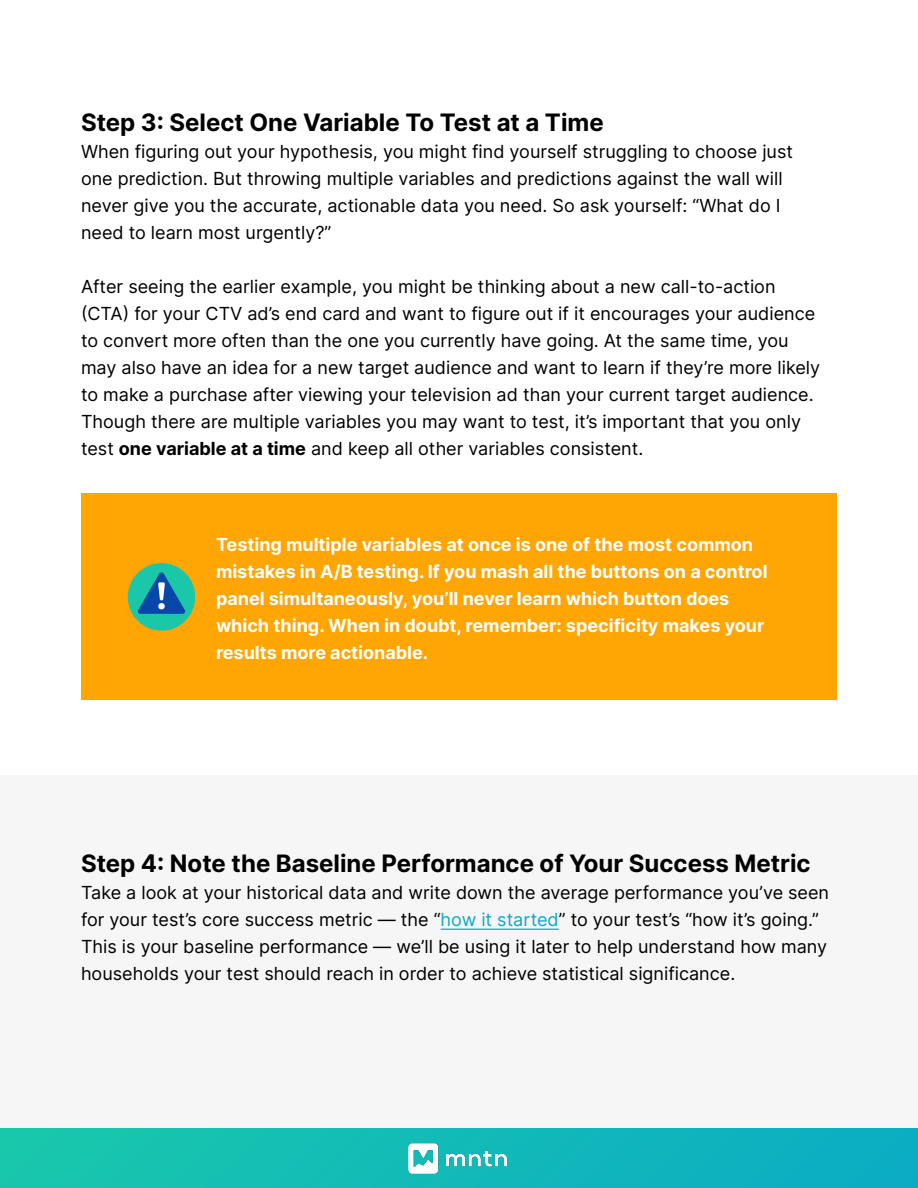
<style>
.page{position:relative;width:918px;height:1188px;background:#fff}
.page>*{position:absolute;margin:0;border:0;box-sizing:border-box;transform-origin:0 0}
.t1{font:700 24px "Inter";color:#000}
.t2{font:18px/27px "Inter";color:#000}
.t3{font:700 18px/27px "Inter";color:#fff}
.s1{font-weight:700}
.s2{color:#0aabc5}
</style>
<div class="page">
<div style="left:0;top:1128px;width:918px;height:60px;background:linear-gradient(to right,#19c7ab,#0bacc4)"></div>
<img style="left:402px;top:1134px;width:114px;height:47px">
<div style="left:0;top:775px;width:918px;height:353px;background:#f6f6f6"></div>
<div style="left:81px;top:493px;width:756px;height:207px;background:#ffa504"></div>
<div style="left:128px;top:563px;width:67px;height:67px;background:#1ac8a9;border-radius:50%"></div>
<svg style="left:137px;top:572px;width:49px;height:42px"></svg>
<hr style="left:441px;top:929px;width:118px;height:1px;background:#0aabc5">
<h1 class="t1" style="left:81px;top:105px;width:524px">Step 3: Select One Variable To Test at a Time</h1>
<p class="t2" style="left:81px;top:138px;width:714px">When figuring out your hypothesis, you might find yourself struggling to choose just one prediction. But throwing multiple variables and predictions against the wall will never give you the accurate, actionable data you need. So ask yourself: “What do I need to learn most urgently?”</p>
<p class="t2" style="left:81px;top:273px;width:741px">After seeing the earlier example, you might be thinking about a new call-to-action (CTA) for your CTV ad’s end card and want to figure out if it encourages your audience to convert more often than the one you currently have going. At the same time, you may also have an idea for a new target audience and want to learn if they’re more likely to make a purchase after viewing your television ad than your current target audience.<br>Though there are multiple variables you may want to test, it’s important that you only test <span class="s1">one variable at a time</span> and keep all other variables consistent.</p>
<p class="t3" style="left:216px;top:531px;width:553px">Testing multiple variables at once is one of the most common mistakes in A/B testing. If you mash all the buttons on a control panel simultaneously, you’ll never learn which button does which thing. When in doubt, remember: specificity makes your results more actionable.</p>
<h1 class="t1" style="left:81px;top:846px;width:731px">Step 4: Note the Baseline Performance of Your Success Metric</h1>
<p class="t2" style="left:81px;top:879px;width:750px">Take a look at your historical data and write down the average performance you’ve seen for your test’s core success metric — the “<span class="s2">how it started</span>” to your test’s “how it’s going.” This is your baseline performance — we’ll be using it later to help understand how many households your test should reach in order to achieve statistical significance.</p>
</div>
